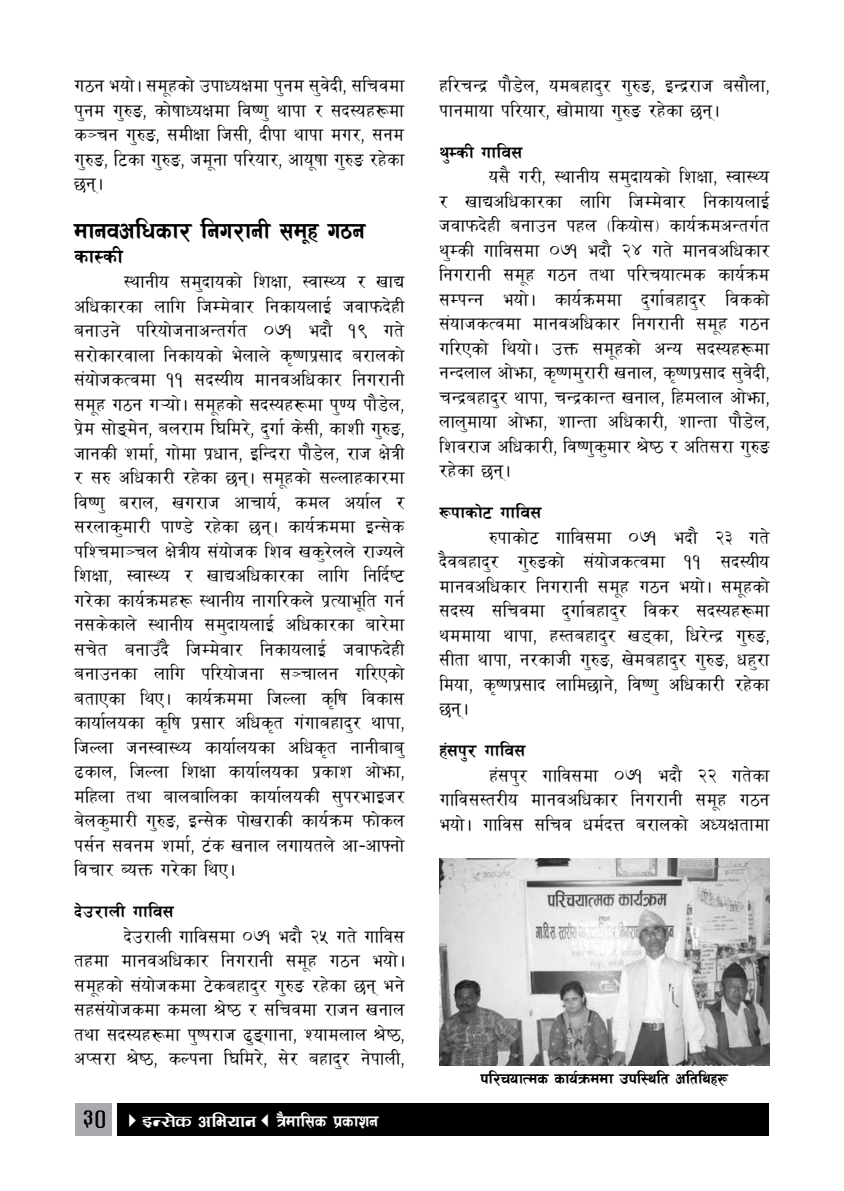
<style>
.page{position:relative;width:844px;height:1191px;background:#fff}
.page>*{position:absolute;margin:0;border:0;box-sizing:border-box;transform-origin:0 0}
.t1{font:29.75px "ARAP002";color:#000}
.t2{font:26.25px "Himalb";color:#000}
.t3{font:22.75px/24.5px "Insec Antiqua";color:#000}
.t4{font:22.75px "Himalb";color:#000}
.t5{font:21px "ARAP002";color:#fff}
.t6{font:19.25px "ARAP002";color:#000}
.s1{font-family:"Priyatam";font-size:24.5px;color:#000}
.s2{font-family:"Rangila Plain"}
</style>
<div class="page">
<div style="left:117px;top:1102px;width:651px;height:33px;background:#000"></div>
<div style="left:75px;top:1102px;width:37px;height:33px;background:#a7a9ac"></div>
<img style="left:439px;top:858px;width:330px;height:207px">
<p class="t3" style="left:74px;top:73px;width:331px;text-align:justify">u7g eof]. ;d"xsf]pkfWoIfdf k'gd ;'j]bL, ;lrjdf k'gd u'?ª, sf]iffWoIfdf lji0f'yfkf / ;b:ox¿df s~rg u'?ª, ;dLIff lh;L, bLkf yfkf du/, ;gd u'?ª, l6sf u'?ª, hd"gf kl/of/, cfo"iff u'?ª /x]sf 5g\.</p>
<h1 class="t1" style="left:74px;top:215px;width:292px">dfgjclwsf/ lgu/fgL ;d"x u7g</h1>
<p class="t2" style="left:74px;top:242px;width:50px">sf:sL</p>
<p class="t3" style="left:74px;top:269px;width:340px;text-indent:50px">:yfgLo ;d'bfosf] lzIff, :jf:Yo / vfB clwsf/sf nflu lhDd]jf/ lgsfonfO{ hjfkmb]xL agfpg] kl/of]hgfcGtu{t )&amp;! ebf} !( ut] ;/f]sf/jfnf lgsfosf]e]nfn]s[i0fk|;fb a/fnsf] ;+of]hsTjdf !! ;b:oLo dfgjclwsf/ lgu/fgL ;d"x u7g u¥of]. ;d"xsf];b:ox¿df k'0o kf}8]n, k|]d ;f]ª\d]g, an/fd l3ld/], b'uf{ s];L, sfzL u'?ª, hfgsL zdf{, uf]df k|wfg, OlGb/f kf}8]n, /fh If]qL / ;? clwsf/L /x]sf 5g\. ;d"xsf];Nnfxsf/df lji0f' a/fn, vu/fh cfrfo{, sdn cof{n / ;/nfs'df/L kf08] /x]sf 5g\. sfo{qmddf OG;]s klZrdf~rn If]qLo ;+of]hs lzj vs'/]nn]/fHon] lzIff, :jf:Yo / vfBclwsf/sf nflu lglb{i6 u/]sf sfo{qmdx¿ :yfgLo gful/sn]k|Tofe"lt ug{ g;s]sfn] :yfgLo ;d'bfonfO{ clwsf/sf af/]df ;r]t agfpFb} lhDd]jf/ lgsfonfO{ hjfkmb]xL agfpgsf nflu kl/of]hgf ;~rfng ul/Psf] atfPsf lyP. sfo{qmddf lhNnf s[lif ljsf; sfof{nosf s[lif k|;f/ clws[t u+ufaxfb'/ yfkf, lhNnf hg:jf:Yo sfof{nosf clws[t gfgLafa' 9sfn, lhNnf lzIff sfof{nosf k|sfz cf]emf, dlxnf tyf afnaflnsf sfof{nosL ;'k/efOh/ a]ns'df/L u'?ª, OG;]s kf]v/fsL sfo{qmd kmf]sn k;{g ;jgd zdf{, 6+s vgfn nufotn]cf–cfˆgf] ljrf/ AoQm u/]sf lyP.</p>
<p class="t4" style="left:75px;top:900px;width:101px">b]p/fnL uflj;</p>
<p class="t3" style="left:75px;top:924px;width:340px;text-indent:50px">b]p/fnL uflj;df )&amp;! ebf}@% ut]uflj; txdf dfgjclwsf/ lgu/fgL ;d"x u7g eof]. ;d"xsf];+of]hsdf 6]saxfb'/ u'?ª /x]sf 5g\ eg] ;x;+of]hsdf sdnf &gt;]i7 / ;lrjdf /fhg vgfn tyf ;b:ox¿df k'ik/fh 9'ª\ufgf, Zofdnfn &gt;]i7, cK;/f &gt;]i7, sNkgf l3ld/], ;]/ axfb'/ g]kfnL,</p>
<p class="t5" style="left:83px;top:1110px;width:297px"><span class="s1">30</span> ✔<span class="s2">OG;]s cleofg</span>✓q}dfl;s k|sfzg</p>
<p class="t3" style="left:439px;top:73px;width:331px">xl/rGb| kf}8]n, odaxfb'/ u'?ª, OGb|/fh a;f}nf, kfgdfof kl/of/, vf]dfof u'?ª /x]sf 5g\.</p>
<p class="t4" style="left:439px;top:140px;width:85px">y'DsL uflj;</p>
<p class="t3" style="left:439px;top:164px;width:340px;text-indent:50px">o;}u/L, :yfgLo ;d'bfosf]lzIff, :jf:Yo / vfBclwsf/sf nflu lhDd]jf/ lgsfonfO{ hjfkmb]xL agfpg kxn -lsof];_ sfo{qmdcGtu{t y'DsL uflj;df )&amp;! ebf}@$ ut]dfgjclwsf/ lgu/fgL ;d"x u7g tyf kl/rofTds sfo{qmd ;DkGg eof]. sfo{qmddf b'uf{axfb'/ ljssf] ;+ofhsTjdf dfgjclwsf/ lgu/fgL ;d"x u7g ul/Psf] lyof]. pQm ;d"xsf] cGo ;b:ox¿df gGbnfn cf]emf, s[i0fd'/f/L vgfn, s[i0fk|;fb ;'j]bL, rGb|axfb'/ yfkf, rGb|sfGt vgfn, lxdnfn cf]emf, nfn'dfof cf]emf, zfGtf clwsf/L, zfGtf kf}8]n, lzj/fh clwsf/L, lji0f's'df/ &gt;]i7 / clt;/f u'?ª /x]sf 5g\.</p>
<p class="t4" style="left:439px;top:501px;width:104px">¿kfsf]6 uflj;</p>
<p class="t3" style="left:439px;top:525px;width:340px;text-indent:50px">?kfsf]6 uflj;df )&amp;! ebf} @# ut] b}jaxfb'/ u'?ªsf] ;+of]hsTjdf !! ;b:oLo dfgjclwsf/ lgu/fgL ;d"x u7g eof]. ;d"xsf] ;b:o ;lrjdf b'uf{axfb'/ ljs/ ;b:ox¿df yddfof yfkf, x:taxfb'/ v8\sf, lw/]Gb| u'?ª, ;Ltf yfkf, g/sfhL u'?ª, v]daxfb'/ u'?ª, wx'/f ldof, s[i0fk|;fb nfld5fg], lji0f' clwsf/L /x]sf 5g\.</p>
<p class="t4" style="left:439px;top:739px;width:88px">x+;k'/ uflj;</p>
<p class="t3" style="left:439px;top:763px;width:331px;text-align:justify;text-indent:50px">x+;k'/ uflj;df )&amp;! ebf} @@ ut]sf uflj;:t/Lo dfgjclwsf/ lgu/fgL ;d"x u7g eof]. uflj; ;lrj wd{bQ a/fnsf] cWoIftfdf</p>
<p class="t6" style="left:481px;top:1068px;width:248px">kl/rofTds sfo{qmddf pkl:ylt cltlyx¿</p>
</div>
